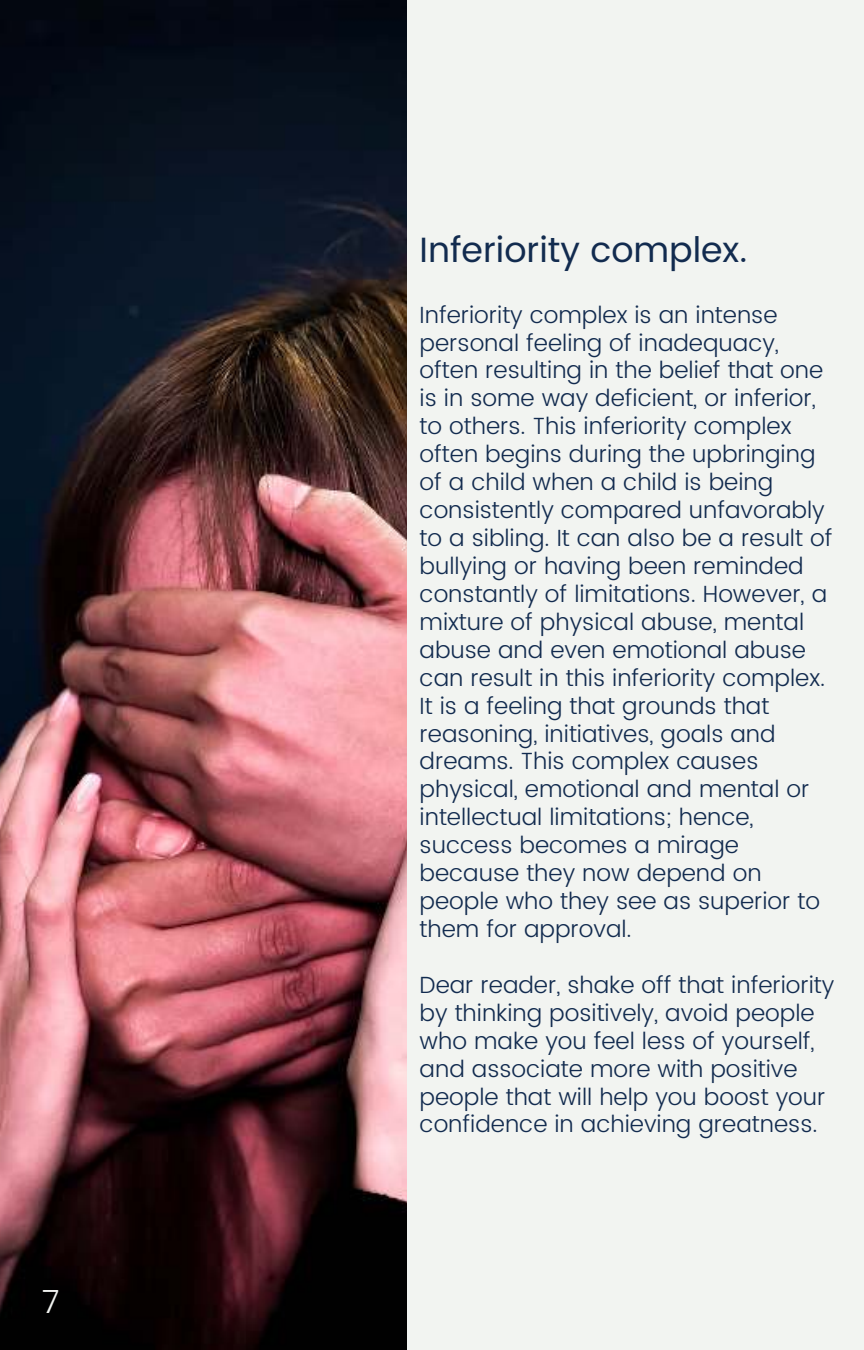
<style>
.page{position:relative;width:864px;height:1350px;background:#f2f4f1}
.page>*{position:absolute;margin:0;border:0;box-sizing:border-box;transform-origin:0 0}
.t1{font:35.1px "Poppins";color:#122b4f}
.t2{font:300 31.5px "Poppins";color:#f2f4f1}
.t3{font:300 23.4px/27.9px "Poppins";color:#122b4f}
</style>
<div class="page">
<img style="left:0;top:0;width:406px;height:1350px">
<h2 class="t2" style="left:42px;top:1280px;width:19px">7</h2>
<h1 class="t1" style="left:420px;top:224px;width:329px">Inferiority complex.</h1>
<p class="t3" style="left:420px;top:301px;width:414px">Inferiority complex is an intense personal feeling of inadequacy, often resulting in the belief that one is in some way deficient, or inferior, to others. This inferiority complex often begins during the upbringing of a child when a child is being consistently compared unfavorably to a sibling. It can also be a result of bullying or having been reminded constantly of limitations. However, a mixture of physical abuse, mental abuse and even emotional abuse can result in this inferiority complex.<br>It is a feeling that grounds that reasoning, initiatives, goals and dreams. This complex causes physical, emotional and mental or intellectual limitations; hence, success becomes a mirage because they now depend on people who they see as superior to them for approval.</p>
<p class="t3" style="left:420px;top:972px;width:416px">Dear reader, shake off that inferiority by thinking positively, avoid people who make you feel less of yourself, and associate more with positive people that will help you boost your confidence in achieving greatness.</p>
</div>
